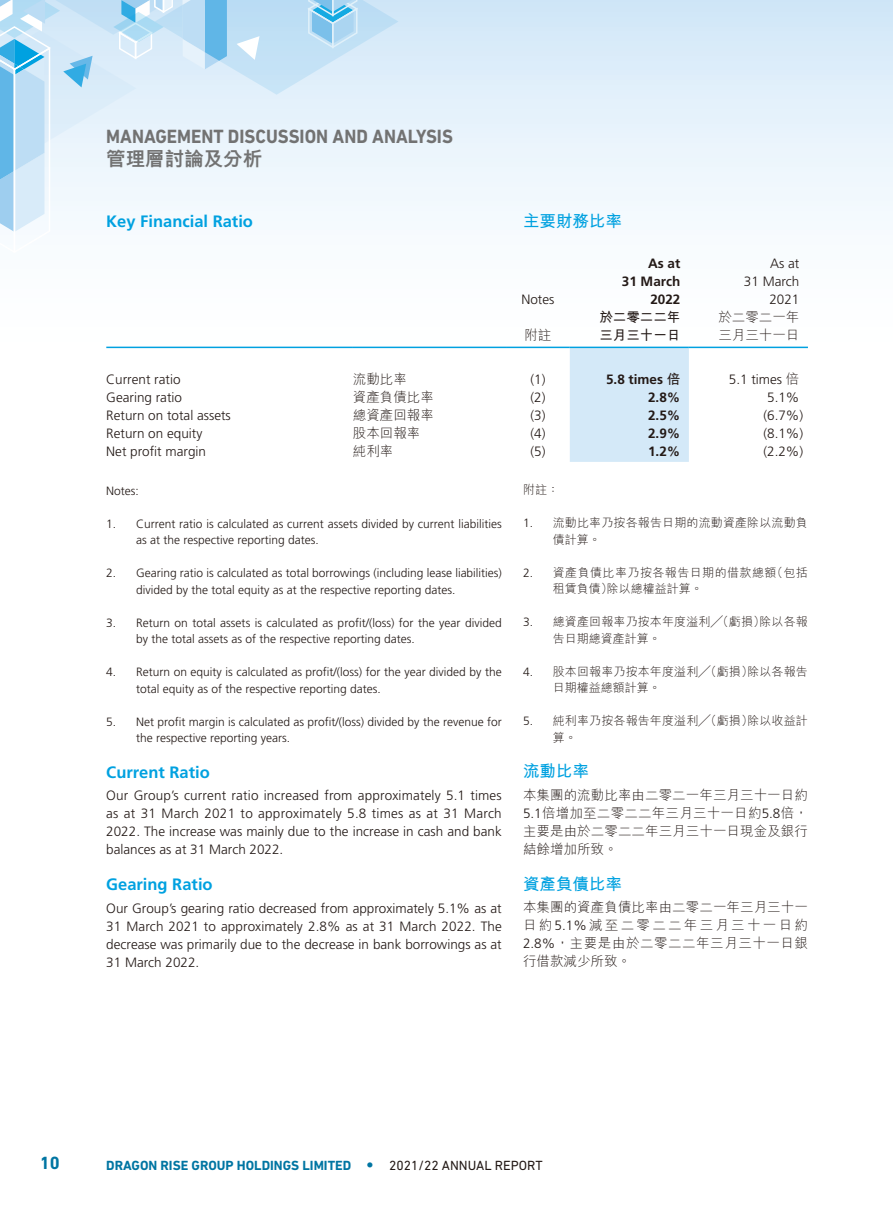
<style>
.page{position:relative;width:893px;height:1212px;background:#fff}
.page>*{position:absolute;margin:0;border:0;box-sizing:border-box;transform-origin:0 0}
.t1{font:700 19.5px "DIN Next LT Pro";color:#727272;scale:.94 1}
.t2{font:800 19.5px "M Hei HK";color:#727272}
.t3{font:700 18px "DIN Next LT Pro";color:#0075a2}
.t4{font:700 16.5px "Frutiger LT Std";color:#00a1e0}
.t5{font:700 16.5px "M Hei HK";color:#00a1e0}
.t6{font:300 13.5px/18px "Frutiger LT Std";color:#231916;text-align:justify}
.t7{font:300 13.5px/18px "M Hei HK";letter-spacing:.005em;color:#231916;text-align:justify}
.t8{font:700 13.5px "DIN Next LT Pro";color:#0075a2}
.t9{font:700 13.5px/18px "Frutiger LT Std";color:#231916;text-align:right}
.t10{font:700 13.5px/18px "M Hei HK";color:#231916}
.t11{font:300 12px/16.5px "Frutiger LT Std";color:#231916}
.t12{font:300 12px/16.5px "M Hei HK";letter-spacing:.01em;color:#231916}
.t13{font:300 12px/16.5px "M Hei HK";letter-spacing:.04em;color:#231916}
.s1{font-family:"M Hei HK"}
.s2{font-family:"Frutiger LT Std"}
.s3{font-family:"Futura Std";font-weight:300}
.s4{font-weight:400;color:#231916}
</style>
<div class="page">
<svg style="left:106px;top:0;width:787px;height:349px"></svg>
<svg style="left:0;top:0;width:398px;height:255px"></svg>
<div style="left:570px;top:348px;width:119px;height:114px;background:#d4e9f8"></div>
<hr style="left:106px;top:347px;width:247px;height:1px;background:#00a1e0">
<hr style="left:353px;top:347px;width:153px;height:1px;background:#00a1e0">
<hr style="left:506px;top:347px;width:64px;height:1px;background:#00a1e0">
<hr style="left:570px;top:347px;width:119px;height:1px;background:#00a1e0">
<hr style="left:689px;top:347px;width:119px;height:1px;background:#00a1e0">
<h1 class="t1" style="left:106px;top:124px;width:370px">MANAGEMENT DISCUSSION AND ANALYSIS</h1>
<h1 class="t2" style="left:106px;top:149px;width:157px">管理層討論及分析</h1>
<h3 class="t4" style="left:106px;top:212px;width:148px">Key Financial Ratio</h3>
<h3 class="t5" style="left:523px;top:209px;width:100px">主要財務比率</h3>
<p class="t6" style="left:521px;top:291px;width:35px">Notes</p>
<p class="t7" style="left:524px;top:326px;width:28px">附註</p>
<p class="t9" style="left:622px;top:254px;width:60px">As at<br>31 March<br>2022</p>
<p class="t6" style="left:744px;top:254px;width:57px;text-align:right">As at<br>31 March<br>2021</p>
<p class="t10" style="left:599px;top:307px;width:82px">於二零二二年三月三十一日</p>
<p class="t7" style="left:718px;top:308px;width:82px">於二零二一年三月三十一日</p>
<p class="t6" style="left:106px;top:370px;width:76px">Current ratio</p>
<p class="t7" style="left:353px;top:370px;width:55px">流動比率</p>
<p class="t6" style="left:530px;top:370px;width:17px">(1)</p>
<p class="t9" style="left:606px;top:370px;width:76px">5.8 times <span class="s1">倍</span></p>
<p class="t6" style="left:729px;top:370px;width:72px">5.1 times <span class="s1">倍</span></p>
<p class="t6" style="left:106px;top:388px;width:77px">Gearing ratio</p>
<p class="t7" style="left:353px;top:388px;width:82px">資產負債比率</p>
<p class="t6" style="left:530px;top:388px;width:17px">(2)</p>
<p class="t9" style="left:648px;top:388px;width:34px">2.8%</p>
<p class="t6" style="left:767px;top:388px;width:34px">5.1%</p>
<p class="t6" style="left:106px;top:406px;width:126px">Return on total assets</p>
<p class="t7" style="left:353px;top:406px;width:82px">總資產回報率</p>
<p class="t6" style="left:530px;top:406px;width:17px">(3)</p>
<p class="t9" style="left:648px;top:406px;width:34px">2.5%</p>
<p class="t6" style="left:763px;top:406px;width:41px">(6.7%)</p>
<p class="t6" style="left:106px;top:424px;width:98px">Return on equity</p>
<p class="t7" style="left:353px;top:424px;width:69px">股本回報率</p>
<p class="t6" style="left:530px;top:424px;width:17px">(4)</p>
<p class="t9" style="left:648px;top:424px;width:34px">2.9%</p>
<p class="t6" style="left:763px;top:424px;width:41px">(8.1%)</p>
<p class="t6" style="left:106px;top:442px;width:101px">Net profit margin</p>
<p class="t7" style="left:353px;top:442px;width:42px">純利率</p>
<p class="t6" style="left:530px;top:442px;width:17px">(5)</p>
<p class="t9" style="left:648px;top:442px;width:34px">1.2%</p>
<p class="t6" style="left:763px;top:442px;width:41px">(2.2%)</p>
<p class="t11" style="left:106px;top:483px;width:34px">Notes:</p>
<p class="t11" style="left:136px;top:516px;width:367px;text-indent:-30px">1. Current ratio is calculated as current assets divided by current liabilities as at the respective reporting dates.</p>
<p class="t11" style="left:136px;top:565px;width:367px;text-indent:-30px">2. Gearing ratio is calculated as total borrowings (including lease liabilities) divided by the total equity as at the respective reporting dates.</p>
<p class="t11" style="left:136px;top:615px;width:367px;text-indent:-30px">3. Return on total assets is calculated as profit/(loss) for the year divided by the total assets as of the respective reporting dates.</p>
<p class="t11" style="left:136px;top:664px;width:367px;text-indent:-30px">4. Return on equity is calculated as profit/(loss) for the year divided by the total equity as of the respective reporting dates.</p>
<p class="t11" style="left:136px;top:714px;width:367px;text-indent:-30px">5. Net profit margin is calculated as profit/(loss) divided by the revenue for the respective reporting years.</p>
<h3 class="t4" style="left:106px;top:762px;width:105px">Current Ratio</h3>
<p class="t6" style="left:106px;top:787px;width:397px">Our Group’s current ratio increased from approximately 5.1 times as at 31 March 2021 to approximately 5.8 times as at 31 March 2022. The increase was mainly due to the increase in cash and bank balances as at 31 March 2022.</p>
<h3 class="t4" style="left:106px;top:875px;width:108px">Gearing Ratio</h3>
<p class="t6" style="left:106px;top:899px;width:397px">Our Group’s gearing ratio decreased from approximately 5.1% as at 31 March 2021 to approximately 2.8% as at 31 March 2022. The decrease was primarily due to the decrease in bank borrowings as at 31 March 2022.</p>
<p class="t12" style="left:523px;top:482px;width:37px">附註：</p>
<p class="t12" style="left:553px;top:515px;width:257px;text-indent:-30px"><span class="s2">1.</span> 流動比率乃按各報告日期的流動資產除以流動負債計算。</p>
<p class="t13" style="left:553px;top:564px;width:257px;text-indent:-30px"><span class="s2">2.</span> 資產負債比率乃按各報告日期的借款總額（包括租賃負債）除以總權益計算。</p>
<p class="t12" style="left:553px;top:614px;width:257px;text-indent:-30px"><span class="s2">3.</span> 總資產回報率乃按本年度溢利╱（虧損）除以各報告日期總資產計算。</p>
<p class="t12" style="left:553px;top:663px;width:257px;text-indent:-30px"><span class="s2">4.</span> 股本回報率乃按本年度溢利╱（虧損）除以各報告日期權益總額計算。</p>
<p class="t12" style="left:553px;top:713px;width:257px;text-indent:-30px"><span class="s2">5.</span> 純利率乃按各報告年度溢利╱（虧損）除以收益計算。</p>
<h3 class="t5" style="left:523px;top:759px;width:67px">流動比率</h3>
<p class="t7" style="left:523px;top:786px;width:286px">本集團的流動比率由二零二一年三月三十一日約<span class="s2">5.1</span>倍增加至二零二二年三月三十一日約<span class="s2">5.8</span>倍，主要是由於二零二二年三月三十一日現金及銀行結餘增加所致。</p>
<h3 class="t5" style="left:523px;top:872px;width:100px">資產負債比率</h3>
<p class="t7" style="left:523px;top:898px;width:286px">本集團的資產負債比率由二零二一年三月三十一日約<span class="s2">5.1%</span>減至二零二二年三月三十一日約<span class="s2">2.8%</span>，主要是由於二零二二年三月三十一日銀行借款減少所致。</p>
<h2 class="t3" style="left:40px;top:1153px;width:22px">10</h2>
<p class="t8" style="left:106px;top:1157px;width:438px">DRAGON RISE GROUP HOLDINGS LIMITED <span class="s3">•</span> <span class="s4">2021/22 ANNUAL REPORT</span></p>
</div>
